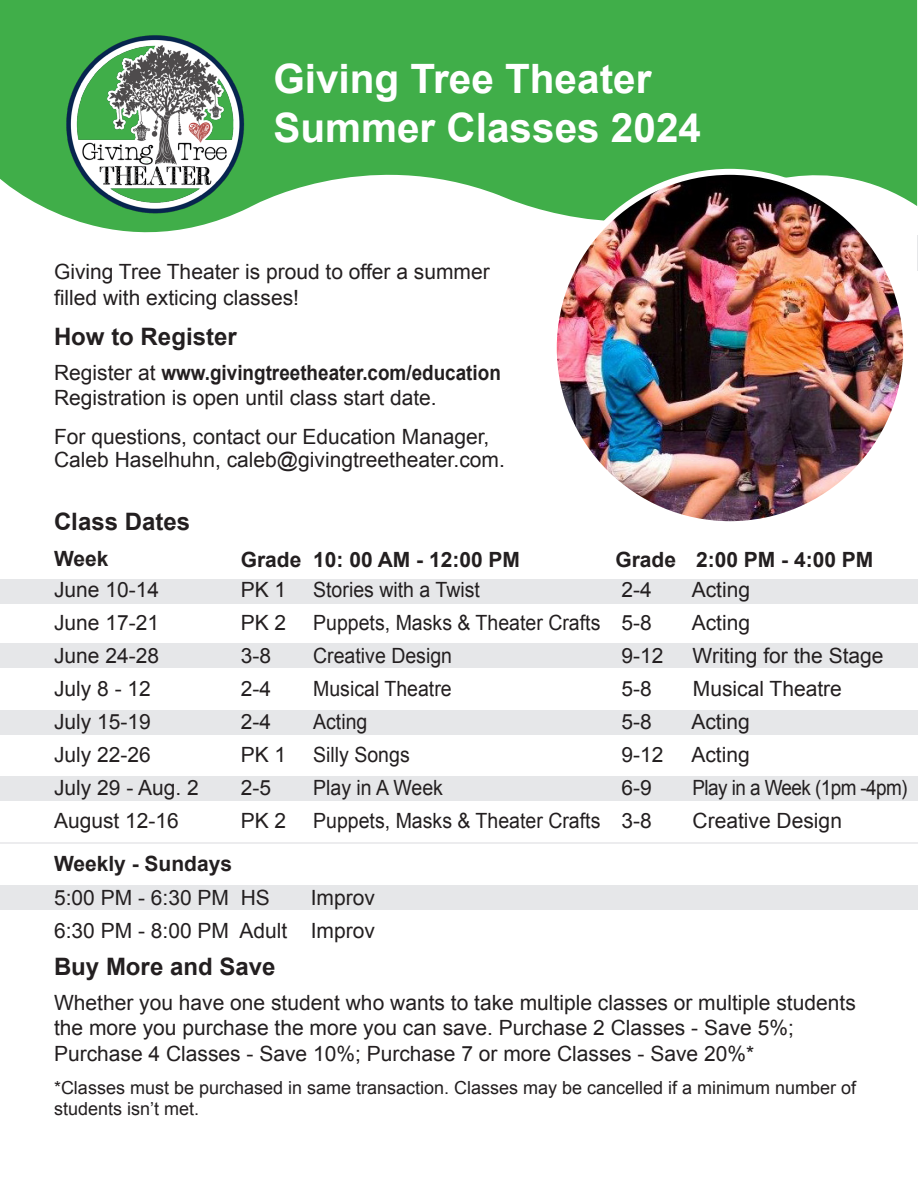
<style>
.page{position:relative;width:918px;height:1188px;background:#fff}
.page>*{position:absolute;margin:0;border:0;box-sizing:border-box;transform-origin:0 0}
.t1{font:700 40.5px/48.6px "Arial";color:#fff}
.t2{font:700 24px "Arial";color:#231f20}
.t3{font:21px/33px "Arial";color:#231f20}
.t4{font:21px/33px "Arial";color:#231f20;scale:.93 1}
.t5{font:700 21px "Arial";color:#231f20}
.t6{font:21px "Arial";letter-spacing:-.03em;color:#231f20;scale:.9 1}
.t7{font:18px/21px "Arial";color:#231f20}
.s1{font-weight:700}
</style>
<div class="page">
<div style="left:0;top:885px;width:918px;height:25px;background:#e6e7e9"></div>
<div style="left:0;top:776px;width:918px;height:25px;background:#e6e7e9"></div>
<div style="left:0;top:710px;width:918px;height:25px;background:#e6e7e9"></div>
<div style="left:0;top:644px;width:918px;height:24px;background:#e6e7e9"></div>
<div style="left:0;top:579px;width:918px;height:24px;background:#e6e7e9"></div>
<svg style="left:0;top:0;width:917px;height:233px;background:#5ab961"></svg>
<img style="left:54px;top:27px;width:202px;height:195px">
<img style="left:554px;top:172px;width:352px;height:352px;border-radius:176px">
<hr style="left:0;top:842px;width:918px;height:2px;background:#e6e7e9">
<hr style="left:917px;top:235px;width:1px;height:36px;background:#e6e7e9">
<h1 class="t1" style="left:273px;top:55px;width:429px">Giving Tree Theater<br>Summer Classes 2024</h1>
<p class="t3" style="left:54px;top:259px;width:437px;line-height:25.5px">Giving Tree Theater is proud to offer a summer filled with exticing classes!</p>
<p class="t2" style="left:54px;top:324px;width:184px">How to Register</p>
<p class="t3" style="left:54px;top:360px;width:448px;line-height:25.5px">Register at <span class="s1">www.givingtreetheater.com/education<br></span>Registration is open until class start date.</p>
<p class="t3" style="left:54px;top:426px;width:452px;line-height:22.5px">For questions, contact our Education Manager,<br>Caleb Haselhuhn, caleb@givingtreetheater.com.</p>
<p class="t2" style="left:54px;top:509px;width:138px">Class Dates</p>
<p class="t5" style="left:54px;top:547px;width:56px">Week</p>
<p class="t5" style="left:241px;top:548px;width:62px">Grade</p>
<p class="t3" style="left:241px;top:574px;width:47px">PK 1<br>PK 2<br>3-8<br>2-4<br>2-4<br>PK 1<br>2-5<br>PK 2</p>
<p class="t5" style="left:54px;top:852px;width:180px">Weekly - Sundays</p>
<p class="t3" style="left:54px;top:881px;width:217px">5:00 PM - 6:30 PM HS</p>
<p class="t5" style="left:615px;top:548px;width:62px">Grade</p>
<p class="t5" style="left:313px;top:548px;width:208px">10: 00 AM - 12:00 PM</p>
<p class="t5" style="left:696px;top:548px;width:179px">2:00 PM - 4:00 PM</p>
<p class="t4" style="left:313px;top:574px;width:310px">Stories with a Twist<br>Puppets, Masks &amp; Theater Crafts<br>Creative Design<br>Musical Theatre<br>Acting<br>Silly Songs<br>Play in A Week<br>Puppets, Masks &amp; Theater Crafts</p>
<p class="t3" style="left:54px;top:574px;width:146px">June 10-14<br>June 17-21<br>June 24-28<br>July 8 - 12<br>July 15-19<br>July 22-26<br>July 29 - Aug. 2<br>August 12-16</p>
<p class="t3" style="left:621px;top:574px;width:32px">2-4</p>
<p class="t3" style="left:692px;top:574px;width:60px">Acting</p>
<p class="t3" style="left:621px;top:607px;width:32px">5-8</p>
<p class="t3" style="left:692px;top:607px;width:60px">Acting</p>
<p class="t3" style="left:621px;top:640px;width:44px">9-12</p>
<p class="t3" style="left:693px;top:640px;width:193px">Writing for the Stage</p>
<p class="t3" style="left:621px;top:673px;width:32px">5-8</p>
<p class="t3" style="left:693px;top:673px;width:150px">Musical Theatre</p>
<p class="t3" style="left:621px;top:706px;width:32px">5-8</p>
<p class="t3" style="left:691px;top:706px;width:60px">Acting</p>
<p class="t3" style="left:621px;top:739px;width:44px">9-12</p>
<p class="t3" style="left:691px;top:739px;width:60px">Acting</p>
<p class="t3" style="left:621px;top:772px;width:32px">6-9</p>
<p class="t6" style="left:693px;top:776px;width:240px">Play in a Week (1pm -4pm)</p>
<p class="t3" style="left:621px;top:805px;width:32px">3-8</p>
<p class="t3" style="left:693px;top:805px;width:151px">Creative Design</p>
<p class="t3" style="left:54px;top:881px;width:322px;text-align:right">Improv<br>6:30 PM - 8:00 PM Adult Improv</p>
<p class="t2" style="left:54px;top:953px;width:223px">Buy More and Save</p>
<p class="t3" style="left:54px;top:990px;width:803px;line-height:25.5px">Whether you have one student who wants to take multiple classes or multiple students the more you purchase the more you can save. Purchase 2 Classes - Save 5%;<br>Purchase 4 Classes - Save 10%; Purchase 7 or more Classes - Save 20%*</p>
<p class="t7" style="left:54px;top:1077px;width:804px">*Classes must be purchased in same transaction. Classes may be cancelled if a minimum number of students isn’t met.</p>
</div>
